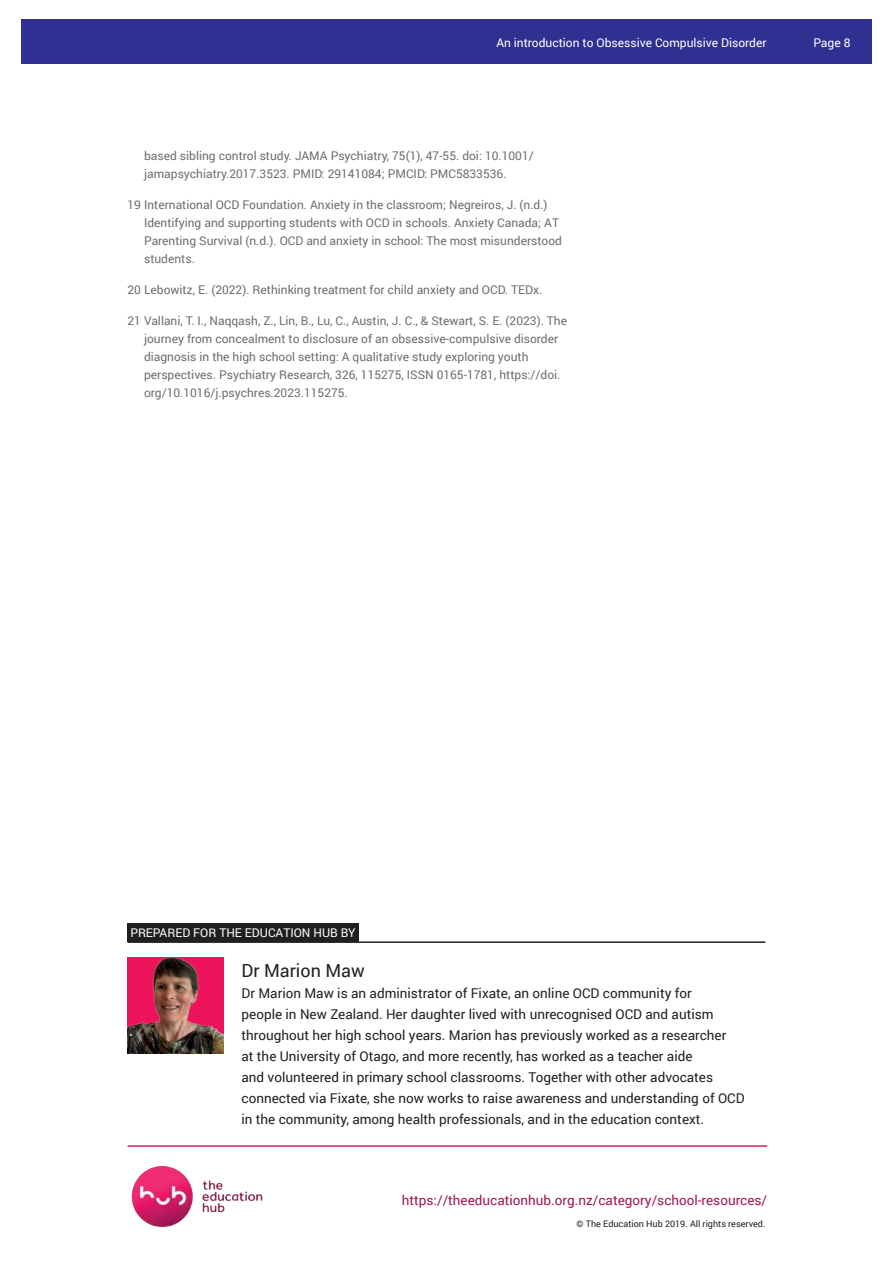
<style>
.page{position:relative;width:893px;height:1263px;background:#fff}
.page>*{position:absolute;margin:0;border:0;box-sizing:border-box;transform-origin:0 0}
.t1{font:18px "Roboto";color:#221f1f}
.t2{font:13.5px/21px "Roboto";color:#221f1f}
.t3{font:13.5px "Roboto";color:#a11651}
.t4{font:12px/18px "Roboto";color:#6c6e70}
.t5{font:12px "Roboto";color:#fff}
.t6{font:9px "Roboto";color:#221f1f}
</style>
<div class="page">
<img style="left:131px;top:1165px;width:132px;height:63px">
<hr style="left:128px;top:1145px;width:639px;height:2px;background:#ed135a">
<div style="left:21px;top:19px;width:851px;height:45px;background:#2e3092"></div>
<div style="left:128px;top:924px;width:231px;height:18px;background:#221f1f"></div>
<hr style="left:128px;top:941px;width:637px;height:2px;background:#221f1f">
<img style="left:128px;top:958px;width:96px;height:96px">
<p class="t5" style="left:496px;top:37px;width:272px">An introduction to Obsessive Compulsive Disorder</p>
<p class="t5" style="left:813px;top:37px;width:39px">Page 8</p>
<p class="t4" style="left:144px;top:148px;width:391px">based sibling control study. JAMA Psychiatry, 75(1), 47-55. doi: 10.1001/ jamapsychiatry.2017.3523. PMID: 29141084; PMCID: PMC5833536.</p>
<p class="t4" style="left:144px;top:197px;width:419px;text-indent:-17px">19 International OCD Foundation. Anxiety in the classroom; Negreiros, J. (n.d.)<br>Identifying and supporting students with OCD in schools. Anxiety Canada; AT Parenting Survival (n.d.). OCD and anxiety in school: The most misunderstood students.</p>
<p class="t4" style="left:128px;top:281px;width:416px">20 Lebowitz, E. (2022). Rethinking treatment for child anxiety and OCD. TEDx.</p>
<p class="t4" style="left:144px;top:312px;width:424px;text-indent:-16px">21 Vallani, T. I., Naqqash, Z., Lin, B., Lu, C., Austin, J. C., &amp; Stewart, S. E. (2023). The journey from concealment to disclosure of an obsessive-compulsive disorder diagnosis in the high school setting: A qualitative study exploring youth perspectives. Psychiatry Research, 326, 115275, ISSN 0165-1781, https://doi. org/10.1016/j.psychres.2023.115275.</p>
<p class="t5" style="left:130px;top:928px;width:227px">PREPARED FOR THE EDUCATION HUB BY</p>
<h1 class="t1" style="left:242px;top:962px;width:125px">Dr Marion Maw</h1>
<p class="t2" style="left:242px;top:983px;width:505px">Dr Marion Maw is an administrator of Fixate, an online OCD community for<br>people in New Zealand. Her daughter lived with unrecognised OCD and autism throughout her high school years. Marion has previously worked as a researcher<br>at the University of Otago, and more recently, has worked as a teacher aide<br>and volunteered in primary school classrooms. Together with other advocates connected via Fixate, she now works to raise awareness and understanding of OCD in the community, among health professionals, and in the education context.</p>
<p class="t3" style="left:402px;top:1194px;width:367px">https://theeducationhub.org.nz/category/school-resources/</p>
<p class="t6" style="left:577px;top:1220px;width:190px">© The Education Hub 2019. All rights reserved.</p>
</div>
